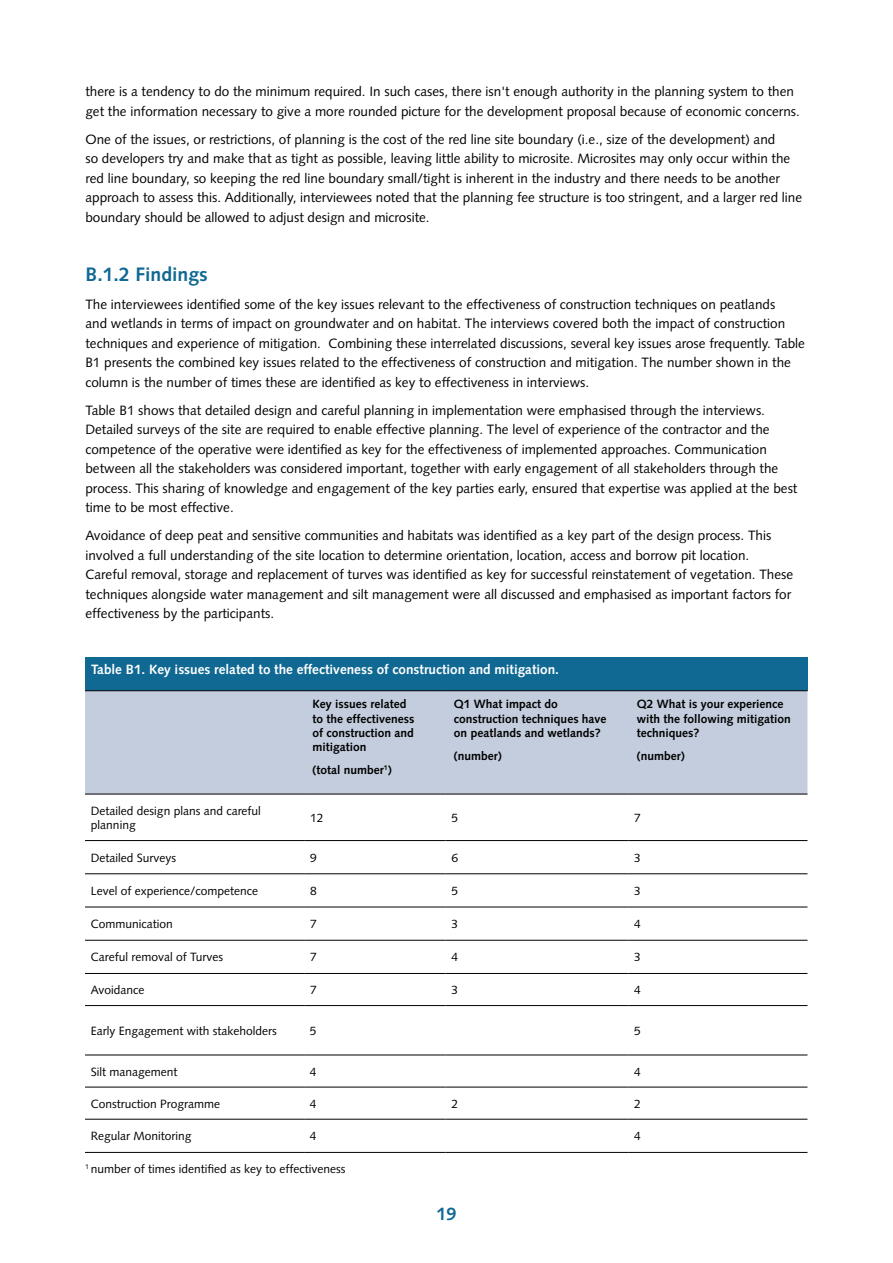
<style>
.page{position:relative;width:893px;height:1263px;background:#fff}
.page>*{position:absolute;margin:0;border:0;box-sizing:border-box;transform-origin:0 0}
.t1{font:700 19.5px "Syntax LT Std";color:#106993}
.t2{font:700 18px "Syntax LT Std";color:#106993}
.t3{font:13.5px/19.5px "Syntax LT Std";color:#000}
.t4{font:700 13.5px "Syntax LT Std";color:#fff}
.t5{font:12px/14.4px "Syntax LT Std";color:#000}
.t6{font:700 12px/14.4px "Syntax LT Std";color:#000}
</style>
<div class="page">
<div style="left:85px;top:657px;width:722px;height:34px;background:#106993"></div>
<div style="left:85px;top:691px;width:722px;height:103px;background:#c3cddd"></div>
<hr style="left:85px;top:840px;width:219px;height:1px;background:#000">
<hr style="left:304px;top:840px;width:141px;height:1px;background:#000">
<hr style="left:445px;top:840px;width:183px;height:1px;background:#000">
<hr style="left:628px;top:840px;width:179px;height:1px;background:#000">
<hr style="left:85px;top:873px;width:219px;height:1px;background:#000">
<hr style="left:304px;top:873px;width:141px;height:1px;background:#000">
<hr style="left:445px;top:873px;width:183px;height:1px;background:#000">
<hr style="left:628px;top:873px;width:179px;height:1px;background:#000">
<hr style="left:85px;top:907px;width:219px;height:1px;background:#000">
<hr style="left:304px;top:907px;width:141px;height:1px;background:#000">
<hr style="left:445px;top:907px;width:183px;height:1px;background:#000">
<hr style="left:628px;top:907px;width:179px;height:1px;background:#000">
<hr style="left:85px;top:940px;width:219px;height:1px;background:#000">
<hr style="left:304px;top:940px;width:141px;height:1px;background:#000">
<hr style="left:445px;top:940px;width:183px;height:1px;background:#000">
<hr style="left:628px;top:940px;width:179px;height:1px;background:#000">
<hr style="left:85px;top:973px;width:219px;height:1px;background:#000">
<hr style="left:304px;top:973px;width:141px;height:1px;background:#000">
<hr style="left:445px;top:973px;width:183px;height:1px;background:#000">
<hr style="left:628px;top:973px;width:179px;height:1px;background:#000">
<hr style="left:85px;top:1005px;width:219px;height:1px;background:#000">
<hr style="left:304px;top:1005px;width:141px;height:1px;background:#000">
<hr style="left:445px;top:1005px;width:183px;height:1px;background:#000">
<hr style="left:628px;top:1005px;width:179px;height:1px;background:#000">
<hr style="left:85px;top:1054px;width:219px;height:1px;background:#000">
<hr style="left:304px;top:1054px;width:141px;height:1px;background:#000">
<hr style="left:445px;top:1054px;width:183px;height:1px;background:#000">
<hr style="left:628px;top:1054px;width:179px;height:1px;background:#000">
<hr style="left:85px;top:1087px;width:219px;height:1px;background:#000">
<hr style="left:304px;top:1087px;width:141px;height:1px;background:#000">
<hr style="left:445px;top:1087px;width:183px;height:1px;background:#000">
<hr style="left:628px;top:1087px;width:179px;height:1px;background:#000">
<hr style="left:85px;top:1119px;width:219px;height:1px;background:#000">
<hr style="left:304px;top:1119px;width:141px;height:1px;background:#000">
<hr style="left:445px;top:1119px;width:183px;height:1px;background:#000">
<hr style="left:628px;top:1119px;width:179px;height:1px;background:#000">
<hr style="left:85px;top:1152px;width:219px;height:1px;background:#000">
<hr style="left:304px;top:1152px;width:141px;height:1px;background:#000">
<hr style="left:445px;top:1152px;width:183px;height:1px;background:#000">
<hr style="left:628px;top:1152px;width:179px;height:1px;background:#000">
<hr style="left:85px;top:690px;width:219px;height:1px;background:#000">
<hr style="left:304px;top:690px;width:141px;height:1px;background:#000">
<hr style="left:445px;top:690px;width:183px;height:1px;background:#000">
<hr style="left:628px;top:690px;width:179px;height:1px;background:#000">
<hr style="left:85px;top:794px;width:219px;height:1px;background:#000">
<hr style="left:304px;top:794px;width:141px;height:1px;background:#000">
<hr style="left:445px;top:794px;width:183px;height:1px;background:#000">
<hr style="left:628px;top:794px;width:179px;height:1px;background:#000">
<p class="t3" style="left:85px;top:82px;width:716px">there is a tendency to do the minimum required. In such cases, there isn't enough authority in the planning system to then get the information necessary to give a more rounded picture for the development proposal because of economic concerns.</p>
<p class="t3" style="left:85px;top:129px;width:718px">One of the issues, or restrictions, of planning is the cost of the red line site boundary (i.e., size of the development) and<br>so developers try and make that as tight as possible, leaving little ability to microsite. Microsites may only occur within the red line boundary, so keeping the red line boundary small/tight is inherent in the industry and there needs to be another approach to assess this. Additionally, interviewees noted that the planning fee structure is too stringent, and a larger red line boundary should be allowed to adjust design and microsite.</p>
<h1 class="t1" style="left:85px;top:263px;width:124px">B.1.2 Findings</h1>
<p class="t3" style="left:85px;top:294px;width:721px">The interviewees identified some of the key issues relevant to the effectiveness of construction techniques on peatlands<br>and wetlands in terms of impact on groundwater and on habitat. The interviews covered both the impact of construction techniques and experience of mitigation. Combining these interrelated discussions, several key issues arose frequently. Table B1 presents the combined key issues related to the effectiveness of construction and mitigation. The number shown in the column is the number of times these are identified as key to effectiveness in interviews.</p>
<p class="t3" style="left:85px;top:400px;width:713px">Table B1 shows that detailed design and careful planning in implementation were emphasised through the interviews.<br>Detailed surveys of the site are required to enable effective planning. The level of experience of the contractor and the competence of the operative were identified as key for the effectiveness of implemented approaches. Communication between all the stakeholders was considered important, together with early engagement of all stakeholders through the process. This sharing of knowledge and engagement of the key parties early, ensured that expertise was applied at the best time to be most effective.</p>
<p class="t3" style="left:85px;top:526px;width:709px">Avoidance of deep peat and sensitive communities and habitats was identified as a key part of the design process. This involved a full understanding of the site location to determine orientation, location, access and borrow pit location.<br>Careful removal, storage and replacement of turves was identified as key for successful reinstatement of vegetation. These techniques alongside water management and silt management were all discussed and emphasised as important factors for effectiveness by the participants.</p>
<p class="t4" style="left:91px;top:661px;width:469px">Table B1. Key issues related to the effectiveness of construction and mitigation.</p>
<p class="t6" style="left:313px;top:697px;width:103px">Key issues related to the effectiveness of construction and mitigation</p>
<p class="t6" style="left:313px;top:763px;width:81px">(total number<sup>1</sup>)</p>
<p class="t6" style="left:454px;top:697px;width:154px">Q1 What impact do construction techniques have on peatlands and wetlands?</p>
<p class="t6" style="left:454px;top:749px;width:49px">(number)</p>
<p class="t6" style="left:637px;top:697px;width:156px">Q2 What is your experience with the following mitigation techniques?</p>
<p class="t6" style="left:637px;top:749px;width:49px">(number)</p>
<p class="t5" style="left:91px;top:803px;width:171px">Detailed design plans and careful planning</p>
<p class="t5" style="left:310px;top:810px;width:15px">12</p>
<p class="t5" style="left:451px;top:810px;width:8px">5</p>
<p class="t5" style="left:634px;top:810px;width:8px">7</p>
<p class="t5" style="left:91px;top:850px;width:87px">Detailed Surveys</p>
<p class="t5" style="left:310px;top:850px;width:8px">9</p>
<p class="t5" style="left:451px;top:850px;width:8px">6</p>
<p class="t5" style="left:634px;top:850px;width:8px">3</p>
<p class="t5" style="left:91px;top:883px;width:169px">Level of experience/competence</p>
<p class="t5" style="left:310px;top:883px;width:8px">8</p>
<p class="t5" style="left:451px;top:883px;width:8px">5</p>
<p class="t5" style="left:634px;top:883px;width:8px">3</p>
<p class="t5" style="left:91px;top:917px;width:84px">Communication</p>
<p class="t5" style="left:310px;top:917px;width:8px">7</p>
<p class="t5" style="left:451px;top:917px;width:8px">3</p>
<p class="t5" style="left:634px;top:917px;width:8px">4</p>
<p class="t5" style="left:91px;top:950px;width:134px">Careful removal of Turves</p>
<p class="t5" style="left:310px;top:950px;width:8px">7</p>
<p class="t5" style="left:451px;top:950px;width:8px">4</p>
<p class="t5" style="left:634px;top:950px;width:8px">3</p>
<p class="t5" style="left:91px;top:983px;width:55px">Avoidance</p>
<p class="t5" style="left:310px;top:983px;width:8px">7</p>
<p class="t5" style="left:451px;top:983px;width:8px">3</p>
<p class="t5" style="left:634px;top:983px;width:8px">4</p>
<p class="t5" style="left:91px;top:1023px;width:188px">Early Engagement with stakeholders</p>
<p class="t5" style="left:310px;top:1023px;width:8px">5</p>
<p class="t5" style="left:634px;top:1023px;width:8px">5</p>
<p class="t5" style="left:91px;top:1064px;width:88px">Silt management</p>
<p class="t5" style="left:310px;top:1064px;width:8px">4</p>
<p class="t5" style="left:634px;top:1064px;width:8px">4</p>
<p class="t5" style="left:91px;top:1096px;width:131px">Construction Programme</p>
<p class="t5" style="left:310px;top:1096px;width:8px">4</p>
<p class="t5" style="left:451px;top:1096px;width:8px">2</p>
<p class="t5" style="left:634px;top:1096px;width:8px">2</p>
<p class="t5" style="left:91px;top:1129px;width:102px">Regular Monitoring</p>
<p class="t5" style="left:310px;top:1129px;width:8px">4</p>
<p class="t5" style="left:634px;top:1129px;width:8px">4</p>
<p class="t5" style="left:85px;top:1162px;width:262px"><sup>1</sup> number of times identified as key to effectiveness</p>
<h2 class="t2" style="left:436px;top:1203px;width:22px">19</h2>
</div>
